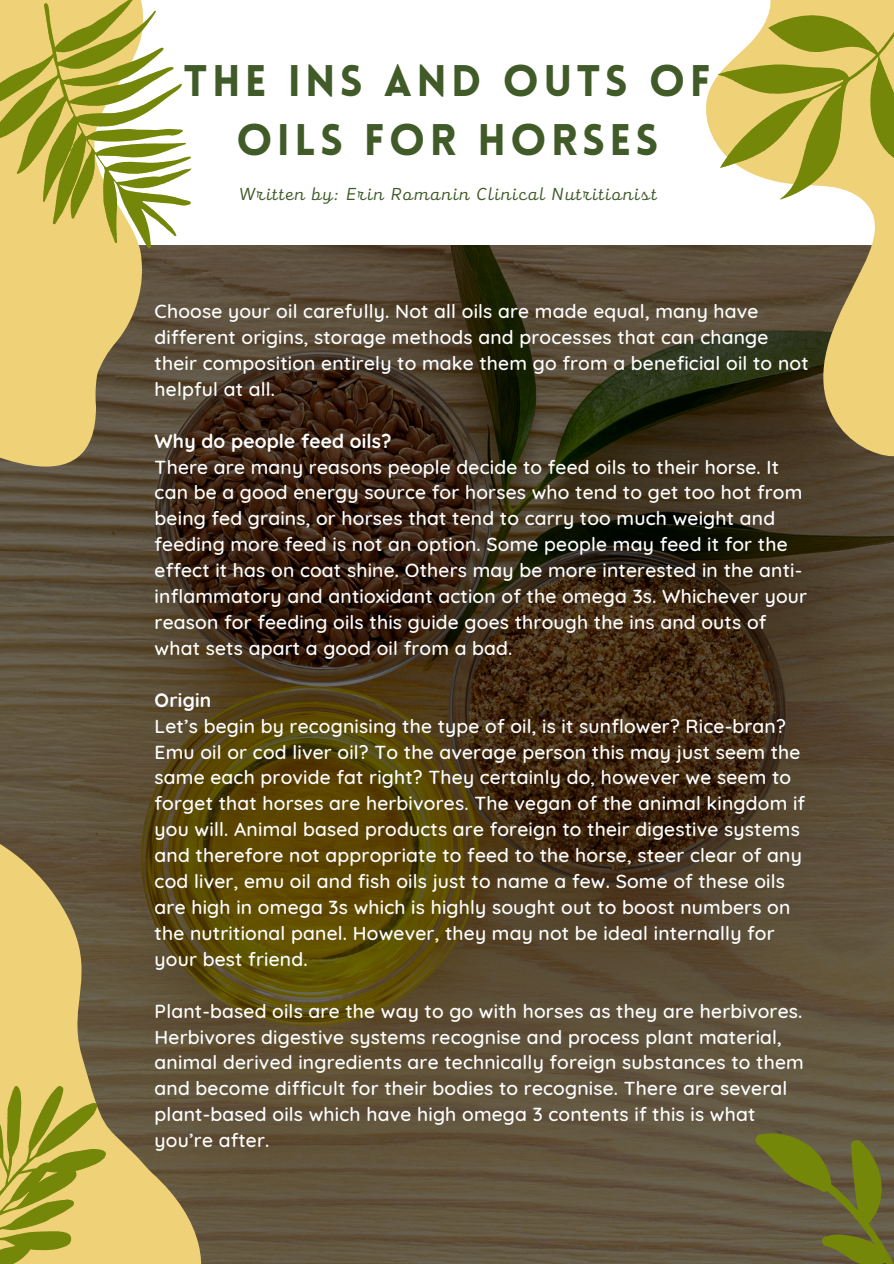
<style>
.page{position:relative;width:894px;height:1264px;background:#fff}
.page>*{position:absolute;margin:0;border:0;box-sizing:border-box;transform-origin:0 0}
.t1{font:900 43.2px/59.7px "Lovelo";letter-spacing:.1em;color:#405a28;text-align:center}
.t2{font:500 19.2px/26px "Quicksand";letter-spacing:.01em;color:#fff}
.t3{font:700 19.2px "Quicksand";letter-spacing:.01em;color:#fff}
.t4{font:18px "Mixa";letter-spacing:.1em;color:#405a28}
</style>
<div class="page">
<img style="left:0;top:245px;width:893px;height:1018px">
<svg style="left:0;top:245px;width:335px;height:345px;background:#685537"></svg>
<svg style="left:480px;top:245px;width:413px;height:264px;background:#53492c"></svg>
<svg style="left:0;top:785px;width:350px;height:478px;background:#776536"></svg>
<svg style="left:0;top:1053px;width:120px;height:210px;background:#beb151"></svg>
<svg style="left:0;top:245px;width:249px;height:54px"></svg>
<svg style="left:0;top:0;width:239px;height:297px"></svg>
<svg style="left:751px;top:1133px;width:142px;height:130px;background:#696731"></svg>
<svg style="left:678px;top:0;width:215px;height:257px"></svg>
<p class="t1" style="left:184px;top:55px;width:527px">THE INS AND OUTS OF<br>OILS FOR HORSES</p>
<p class="t4" style="left:238px;top:182px;width:419px">Written by: Erin Romanin Clinical Nutritionist</p>
<p class="t2" style="left:154px;top:298px;width:655px">Choose your oil carefully. Not all oils are made equal, many have different origins, storage methods and processes that can change their composition entirely to make them go from a beneficial oil to not helpful at all.</p>
<p class="t3" style="left:154px;top:428px;width:238px">Why do people feed oils?</p>
<p class="t2" style="left:154px;top:453px;width:653px">There are many reasons people decide to feed oils to their horse. It can be a good energy source for horses who tend to get too hot from being fed grains, or horses that tend to carry too much weight and feeding more feed is not an option. Some people may feed it for the effect it has on coat shine. Others may be more interested in the anti&shy;inflammatory and antioxidant action of the omega 3s. Whichever your reason for feeding oils this guide goes through the ins and outs of what sets apart a good oil from a bad.</p>
<p class="t3" style="left:154px;top:687px;width:58px">Origin</p>
<p class="t2" style="left:154px;top:712px;width:651px">Let’s begin by recognising the type of oil, is it sunflower? Rice-bran?<br>Emu oil or cod liver oil? To the average person this may just seem the same each provide fat right? They certainly do, however we seem to forget that horses are herbivores. The vegan of the animal kingdom if you will. Animal based products are foreign to their digestive systems and therefore not appropriate to feed to the horse, steer clear of any cod liver, emu oil and fish oils just to name a few. Some of these oils are high in omega 3s which is highly sought out to boost numbers on the nutritional panel. However, they may not be ideal internally for your best friend.</p>
<p class="t2" style="left:154px;top:997px;width:650px">Plant-based oils are the way to go with horses as they are herbivores.<br>Herbivores digestive systems recognise and process plant material, animal derived ingredients are technically foreign substances to them and become difficult for their bodies to recognise. There are several plant-based oils which have high omega 3 contents if this is what you’re after.</p>
</div>
